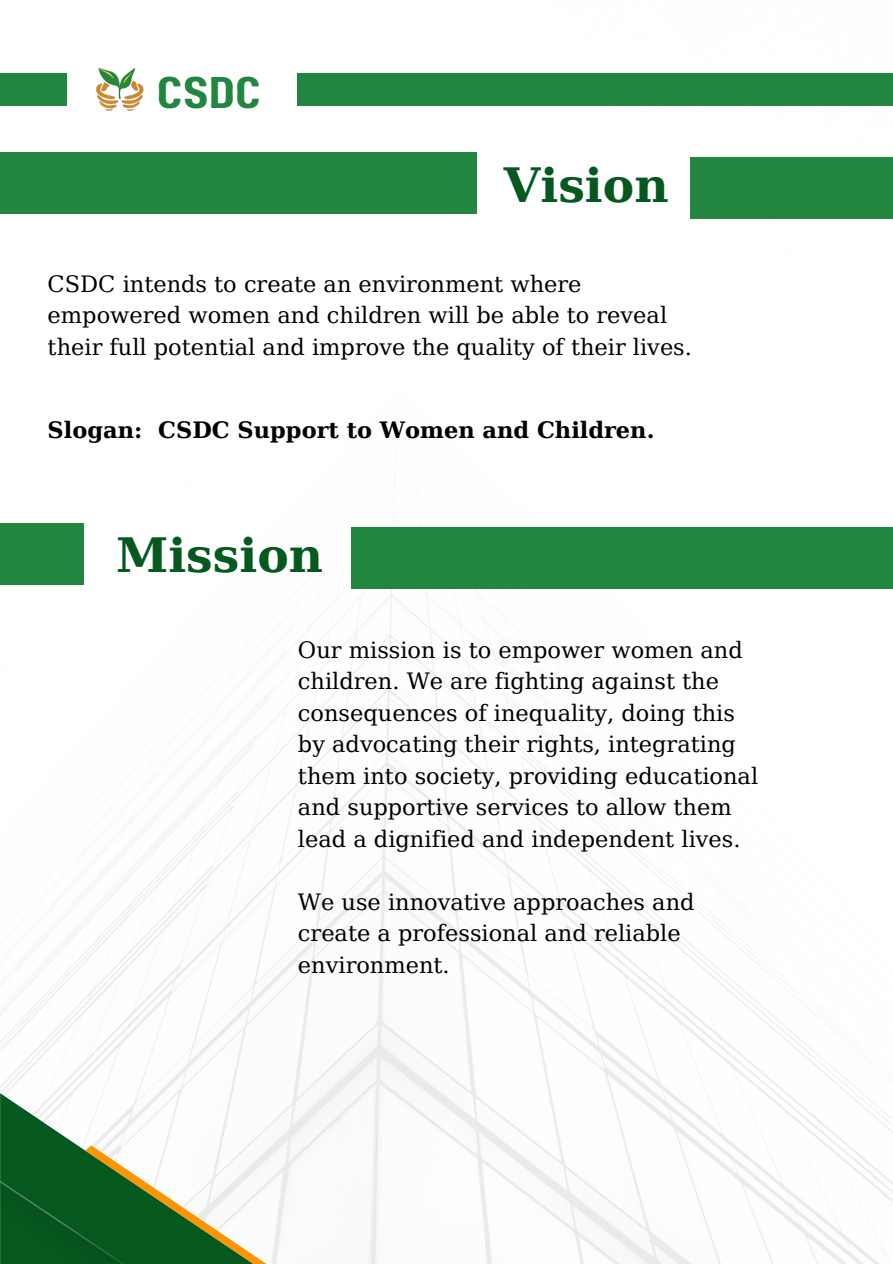
<style>
.page{position:relative;width:893px;height:1264px;background:#fff}
.page>*{position:absolute;margin:0;border:0;box-sizing:border-box;transform-origin:0 0}
.t1{font:700 47.25px "DejaVu Serif";color:#05591e}
.t2{font:44.25px "Paalalabas Display Wide BETA";color:#228640}
.t3{font:22.5px/31.5px "DejaVu Serif";color:#000}
.t4{font:700 22.5px "DejaVu Serif";color:#000}
</style>
<div class="page">
<img style="left:0;top:105px;width:892px;height:1158px">
<div style="left:297px;top:73px;width:595px;height:32px;background:#228640"></div>
<div style="left:0;top:73px;width:67px;height:32px;background:#228640"></div>
<img style="left:93px;top:67px;width:54px;height:45px">
<div style="left:0;top:153px;width:477px;height:61px;background:#228640"></div>
<div style="left:690px;top:157px;width:202px;height:61px;background:#228640"></div>
<div style="left:0;top:523px;width:84px;height:61px;background:#228640"></div>
<div style="left:351px;top:527px;width:541px;height:62px;background:#228640"></div>
<svg style="left:0;top:1093px;width:399px;height:170px"></svg>
<svg style="left:0;top:1145px;width:296px;height:118px"></svg>
<p class="t2" style="left:157px;top:74px;width:106px">CSDC</p>
<h3 class="t1" style="left:503px;top:157px;width:166px">Vision</h3>
<p class="t3" style="left:48px;top:268px;width:645px">CSDC intends to create an environment where empowered women and children will be able to reveal their full potential and improve the quality of their lives.</p>
<h2 class="t4" style="left:48px;top:417px;width:608px">Slogan: CSDC Support to Women and Children.</h2>
<p class="t1" style="left:116px;top:527px;width:209px">Mission</p>
<p class="t3" style="left:298px;top:634px;width:461px">Our mission is to empower women and children. We are fighting against the consequences of inequality, doing this by advocating their rights, integrating them into society, providing educational and supportive services to allow them lead a dignified and independent lives.</p>
<h1 class="t3" style="left:298px;top:886px;width:398px">We use innovative approaches and create a professional and reliable environment.</h1>
</div>
